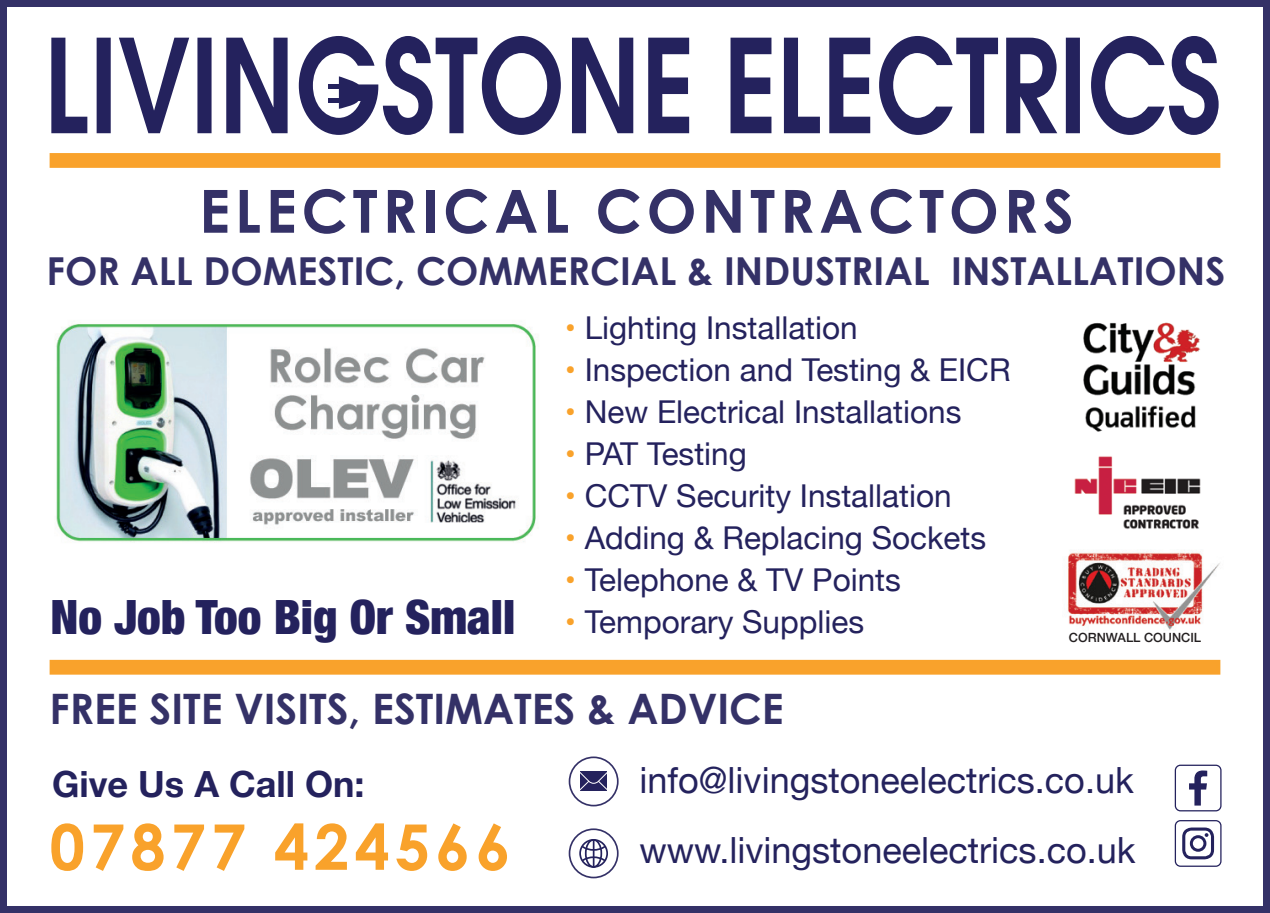
<style>
.page{position:relative;width:1270px;height:913px;background:#fff}
.page>*{position:absolute;margin:0;border:0;box-sizing:border-box;transform-origin:0 0}
.t1{font:700 63px "Century Gothic";letter-spacing:.08em;color:#f9a22b}
.t2{font:700 59.5px "Century Gothic";letter-spacing:.08em;color:#343167}
.t3{font:900 condensed 47.25px "Helvetica Neue";color:#24225d}
.t4{font:700 42px "Century Gothic";color:#343167}
.t5{font:700 38.5px "Century Gothic";color:#343167}
.t6{font:36.05px "Helvetica Neue";color:#24225d}
.t7{font:700 36.05px "Helvetica Neue";color:#24225d}
.t8{font:31.5px "Helvetica Neue";color:#24225d}
.t9{font:500 12.6px "Helvetica Neue";color:#231f20}
.s1{color:#f9a22b}
</style>
<div class="page">
<div style="left:0;top:0;width:1270px;height:913px;border:7px solid #343167"></div>
<div style="left:569px;top:756px;width:50px;height:50px;border:2px solid #343167;border-radius:50%"></div>
<svg style="left:580px;top:772px;width:27px;height:19px"></svg>
<div style="left:569px;top:828px;width:50px;height:50px;border:2px solid #343167;border-radius:50%"></div>
<div style="left:579px;top:839px;width:29px;height:29px;border:2px solid #24225d;border-radius:50%"></div>
<svg style="left:580px;top:839px;width:27px;height:29px"></svg>
<svg style="left:51px;top:36px;width:1168px;height:99px"></svg>
<div style="left:328px;top:84px;width:28px;height:5px;background:#24225d"></div>
<hr style="left:328px;top:99px;width:28px;height:4px;background:#24225d">
<svg style="left:339px;top:76px;width:20px;height:33px"></svg>
<img style="left:1068px;top:550px;width:152px;height:81px">
<img style="left:1074px;top:456px;width:127px;height:73px">
<div style="left:50px;top:153px;width:1170px;height:15px;background:#f9a22c"></div>
<div style="left:50px;top:660px;width:1170px;height:14px;background:#f9a22c"></div>
<div style="left:1175px;top:764px;width:46px;height:47px;border:1px solid #24225d;border-radius:5px"></div>
<svg style="left:1189px;top:770px;width:18px;height:35px"></svg>
<div style="left:1175px;top:820px;width:46px;height:47px;border:1px solid #24225d;border-radius:5px"></div>
<svg style="left:1182px;top:827px;width:32px;height:32px"></svg>
<img style="left:1083px;top:322px;width:117px;height:110px">
<img style="left:55px;top:324px;width:481px;height:218px">
<p class="t2" style="left:199px;top:166px;width:876px">ELECTRICAL CONTRACTORS</p>
<p class="t5" style="left:47px;top:242px;width:1180px">FOR ALL DOMESTIC, COMMERCIAL &amp; INDUSTRIAL INSTALLATIONS</p>
<p class="t3" style="left:51px;top:579px;width:466px">No Job Too Big Or Small</p>
<p class="t8" style="left:565px;top:305px;width:294px"><span class="s1">•</span> Lighting Installation</p>
<p class="t8" style="left:565px;top:347px;width:447px"><span class="s1">•</span> Inspection and Testing &amp; EICR</p>
<p class="t8" style="left:565px;top:389px;width:398px"><span class="s1">•</span> New Electrical Installations</p>
<p class="t8" style="left:565px;top:431px;width:183px"><span class="s1">•</span> PAT Testing</p>
<p class="t8" style="left:565px;top:473px;width:388px"><span class="s1">•</span> CCTV Security Installation</p>
<p class="t8" style="left:565px;top:515px;width:423px"><span class="s1">•</span> Adding &amp; Replacing Sockets</p>
<p class="t8" style="left:565px;top:557px;width:338px"><span class="s1">•</span> Telephone &amp; TV Points</p>
<p class="t8" style="left:565px;top:599px;width:301px"><span class="s1">•</span> Temporary Supplies</p>
<p class="t4" style="left:50px;top:677px;width:736px">FREE SITE VISITS, ESTIMATES &amp; ADVICE</p>
<p class="t9" style="left:1069px;top:627px;width:134px">CORNWALL COUNCIL</p>
<p class="t7" style="left:52px;top:755px;width:314px">Give Us A Call On:</p>
<p class="t1" style="left:50px;top:799px;width:463px">07877 424566</p>
<p class="t6" style="left:639px;top:754px;width:496px">info@livingstoneelectrics.co.uk</p>
<p class="t6" style="left:639px;top:824px;width:498px">www.livingstoneelectrics.co.uk</p>
</div>
